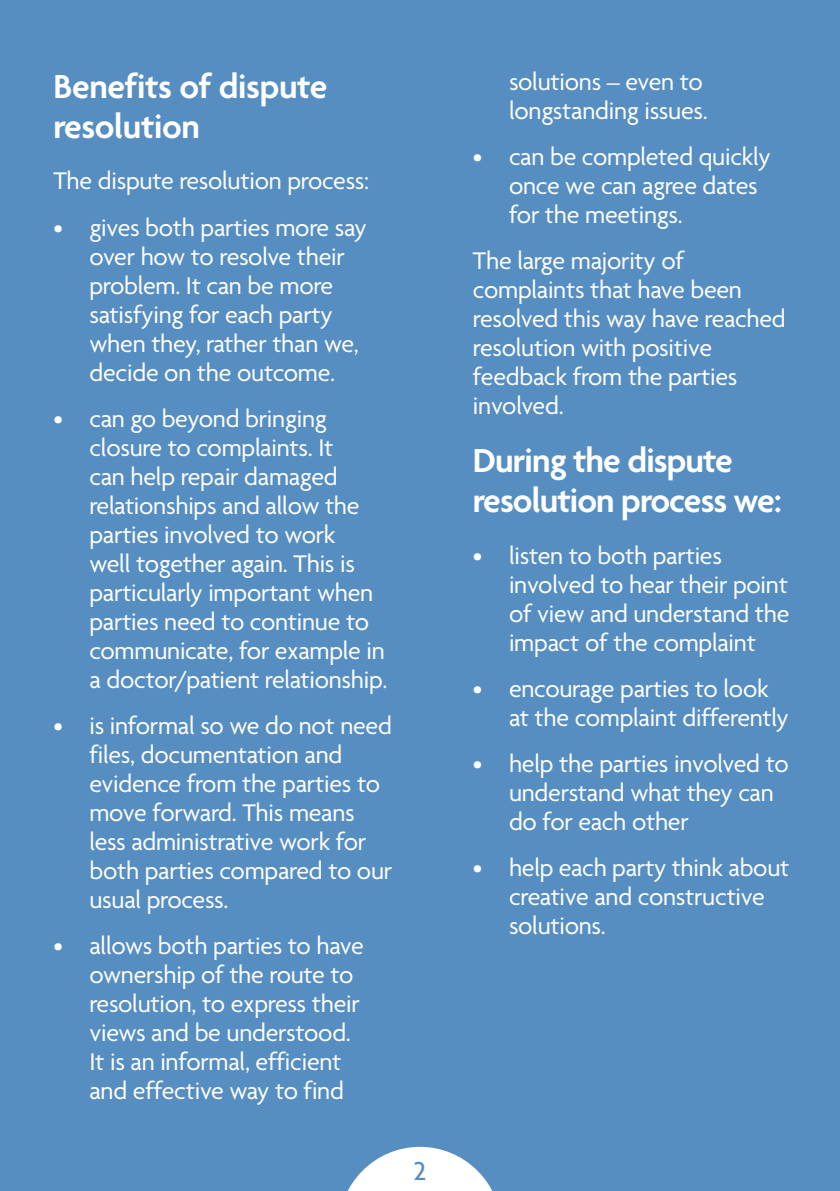
<style>
.page{position:relative;width:840px;height:1191px;background:#fff}
.page>*{position:absolute;margin:0;border:0;box-sizing:border-box;transform-origin:0 0}
.t1{font:600 36px/40px "Agenda";letter-spacing:-.025em;color:#fff}
.t2{font:500 28px "Agenda";color:#568ec2}
.t3{font:26px/29px "Agenda";letter-spacing:-.01em;color:#fff}
</style>
<div class="page">
<div style="left:0;top:0;width:839px;height:1191px;background:#568ec2"></div>
<svg style="left:347px;top:1146px;width:145px;height:45px"></svg>
<h1 class="t1" style="left:53px;top:68px;width:275px">Benefits of dispute resolution</h1>
<p class="t3" style="left:53px;top:168px;width:317px">The dispute resolution process:</p>
<p class="t3" style="left:89px;top:214px;width:279px;text-indent:-36px">• gives both parties more say over how to resolve their problem. It can be more satisfying for each party when they, rather than we, decide on the outcome.</p>
<p class="t3" style="left:89px;top:405px;width:299px;text-indent:-36px">• can go beyond bringing closure to complaints. It<br>can help repair damaged relationships and allow the parties involved to work<br>well together again. This is particularly important when parties need to continue to communicate, for example in a doctor/patient relationship.</p>
<p class="t3" style="left:89px;top:712px;width:304px;text-indent:-36px">• is informal so we do not need files, documentation and evidence from the parties to move forward. This means less administrative work for both parties compared to our usual process.</p>
<p class="t3" style="left:89px;top:932px;width:276px;text-indent:-36px">• allows both parties to have ownership of the route to resolution, to express their views and be understood.<br>It is an informal, efficient and effective way to find</p>
<p class="t2" style="left:413px;top:1156px;width:14px">2</p>
<p class="t3" style="left:508px;top:69px;width:200px">solutions – even to longstanding issues.</p>
<p class="t3" style="left:508px;top:144px;width:263px;text-indent:-36px">• can be completed quickly once we can agree dates for the meetings.</p>
<p class="t3" style="left:472px;top:248px;width:314px">The large majority of complaints that have been resolved this way have reached resolution with positive feedback from the parties involved.</p>
<h1 class="t1" style="left:472px;top:442px;width:310px">During the dispute resolution process we:</h1>
<p class="t3" style="left:508px;top:542px;width:282px;text-indent:-36px">• listen to both parties involved to hear their point of view and understand the impact of the complaint</p>
<p class="t3" style="left:508px;top:675px;width:281px;text-indent:-36px">• encourage parties to look at the complaint differently</p>
<p class="t3" style="left:508px;top:750px;width:281px;text-indent:-36px">• help the parties involved to understand what they can do for each other</p>
<p class="t3" style="left:508px;top:854px;width:282px;text-indent:-36px">• help each party think about creative and constructive solutions.</p>
</div>
